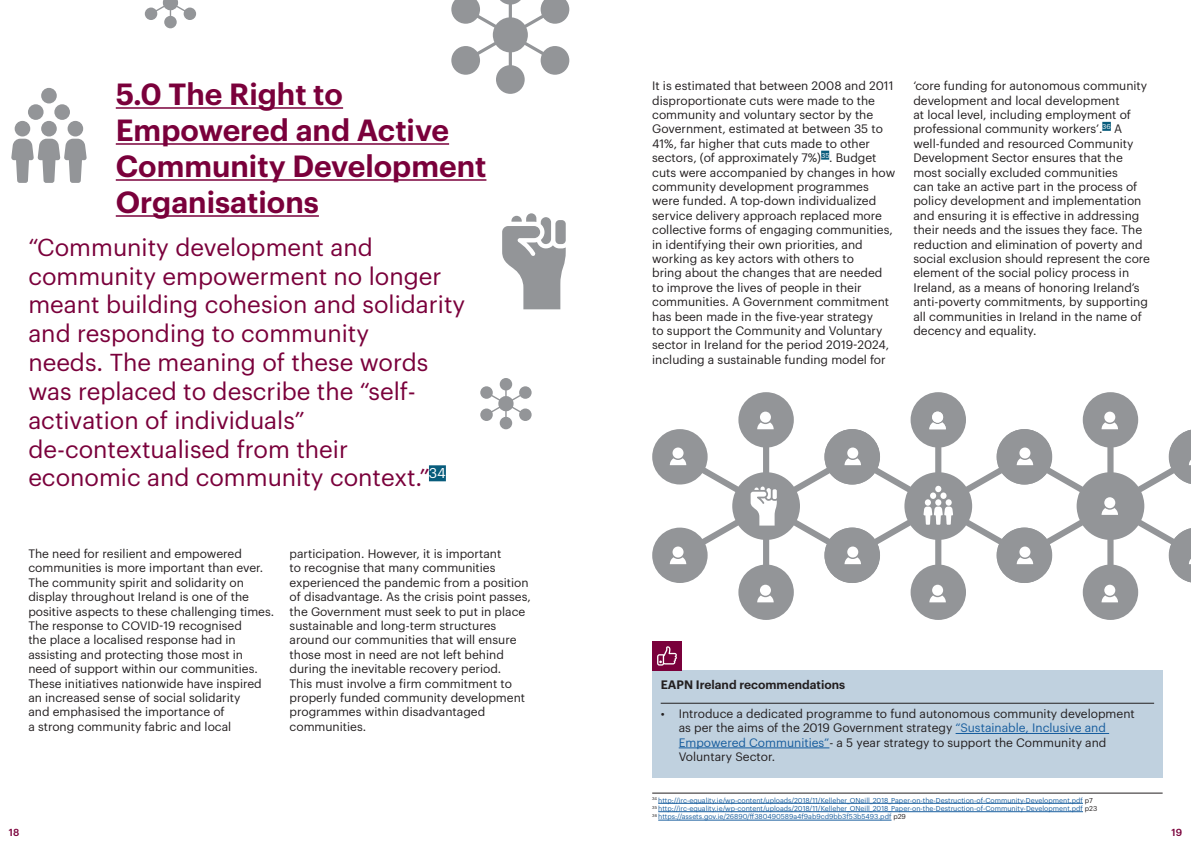
<style>
.page{position:relative;width:1191px;height:842px;background:#fff}
.page>*{position:absolute;margin:0;border:0;box-sizing:border-box;transform-origin:0 0}
.t1{font:600 30px/36px "Graphik";color:#7a003b}
.t2{font:24px/28.8px "Graphik";color:#7a003b}
.t3{font:12px/14.4px "Graphik";color:#231f20}
.t4{font:600 12px "Graphik";color:#231f20}
.t5{font:500 10px "Graphik";color:#7a003b}
.t6{font:7px/8.4px "Graphik";color:#175d9e}
.s1{color:#175d9e}
.s2{color:#231f20}
</style>
<div class="page">
<hr style="left:116px;top:107px;width:227px;height:2px;background:#7a003b">
<hr style="left:116px;top:143px;width:333px;height:2px;background:#7a003b">
<hr style="left:116px;top:179px;width:370px;height:2px;background:#7a003b">
<hr style="left:116px;top:215px;width:203px;height:2px;background:#7a003b">
<div style="left:429px;top:465px;width:17px;height:16px;background:#085c7c"></div>
<div style="left:821px;top:151px;width:8px;height:9px;background:#085c7c"></div>
<div style="left:1102px;top:122px;width:8px;height:9px;background:#085c7c"></div>
<div style="left:652px;top:671px;width:510px;height:107px;background:#c0d1df"></div>
<hr style="left:955px;top:733px;width:154px;height:1px;background:#175d9e">
<hr style="left:678px;top:747px;width:151px;height:1px;background:#175d9e">
<hr style="left:660px;top:703px;width:494px;height:1px;background:#231f20">
<hr style="left:658px;top:803px;width:425px;height:1px;background:#175d9e">
<hr style="left:658px;top:811px;width:425px;height:1px;background:#175d9e">
<hr style="left:658px;top:820px;width:233px;height:1px;background:#175d9e">
<hr style="left:652px;top:793px;width:510px;height:1px;background:#231f20">
<div style="left:652px;top:641px;width:29px;height:30px;background:#7a003b"></div>
<svg style="left:657px;top:646px;width:20px;height:20px"></svg>
<svg style="left:502px;top:213px;width:64px;height:96px"></svg>
<svg style="left:451px;top:0;width:118px;height:94px"></svg>
<svg style="left:480px;top:378px;width:51px;height:51px"></svg>
<svg style="left:145px;top:0;width:51px;height:28px"></svg>
<div style="left:28px;top:104px;width:16px;height:16px;background:#939598;border-radius:50%"></div>
<div style="left:54px;top:104px;width:16px;height:16px;background:#939598;border-radius:50%"></div>
<div style="left:41px;top:88px;width:16px;height:15px;background:#939598;border-radius:50%"></div>
<div style="left:15px;top:121px;width:15px;height:15px;background:#939598;border-radius:50%"></div>
<div style="left:41px;top:121px;width:16px;height:15px;background:#939598;border-radius:50%"></div>
<svg style="left:11px;top:139px;width:76px;height:44px"></svg>
<div style="left:68px;top:121px;width:15px;height:15px;background:#939598;border-radius:50%"></div>
<svg style="left:652px;top:392px;width:172px;height:228px"></svg>
<svg style="left:1052px;top:392px;width:116px;height:228px"></svg>
<svg style="left:824px;top:392px;width:228px;height:228px"></svg>
<div style="left:847px;top:447px;width:11px;height:11px;background:#fff;border-radius:50%"></div>
<svg style="left:844px;top:458px;width:17px;height:7px"></svg>
<div style="left:672px;top:447px;width:11px;height:11px;background:#fff;border-radius:50%"></div>
<svg style="left:670px;top:458px;width:16px;height:7px"></svg>
<div style="left:1019px;top:447px;width:11px;height:11px;background:#fff;border-radius:50%"></div>
<svg style="left:1016px;top:458px;width:17px;height:7px"></svg>
<div style="left:847px;top:546px;width:11px;height:11px;background:#fff;border-radius:50%"></div>
<svg style="left:844px;top:557px;width:17px;height:7px"></svg>
<div style="left:672px;top:546px;width:11px;height:11px;background:#fff;border-radius:50%"></div>
<svg style="left:670px;top:557px;width:16px;height:7px"></svg>
<svg style="left:1168px;top:429px;width:23px;height:154px"></svg>
<div style="left:1019px;top:546px;width:11px;height:11px;background:#fff;border-radius:50%"></div>
<svg style="left:1016px;top:557px;width:17px;height:7px"></svg>
<div style="left:760px;top:412px;width:11px;height:11px;background:#fff;border-radius:50%"></div>
<svg style="left:757px;top:422px;width:16px;height:7px"></svg>
<div style="left:1104px;top:412px;width:11px;height:11px;background:#fff;border-radius:50%"></div>
<svg style="left:1101px;top:422px;width:17px;height:7px"></svg>
<div style="left:1104px;top:497px;width:11px;height:11px;background:#fff;border-radius:50%"></div>
<svg style="left:1101px;top:508px;width:17px;height:7px"></svg>
<div style="left:932px;top:412px;width:11px;height:11px;background:#fff;border-radius:50%"></div>
<svg style="left:929px;top:422px;width:17px;height:7px"></svg>
<div style="left:760px;top:585px;width:11px;height:11px;background:#fff;border-radius:50%"></div>
<svg style="left:757px;top:595px;width:16px;height:7px"></svg>
<div style="left:1104px;top:585px;width:11px;height:11px;background:#fff;border-radius:50%"></div>
<svg style="left:1101px;top:595px;width:17px;height:7px"></svg>
<div style="left:932px;top:585px;width:11px;height:11px;background:#fff;border-radius:50%"></div>
<svg style="left:929px;top:595px;width:17px;height:7px"></svg>
<svg style="left:750px;top:486px;width:27px;height:40px"></svg>
<div style="left:930px;top:492px;width:6px;height:7px;background:#fff;border-radius:50%"></div>
<div style="left:940px;top:492px;width:6px;height:7px;background:#fff;border-radius:50%"></div>
<svg style="left:935px;top:486px;width:6px;height:6px"></svg>
<div style="left:924px;top:499px;width:7px;height:7px;background:#fff;border-radius:50%"></div>
<div style="left:935px;top:499px;width:6px;height:7px;background:#fff;border-radius:50%"></div>
<svg style="left:923px;top:507px;width:30px;height:18px"></svg>
<div style="left:945px;top:499px;width:6px;height:7px;background:#fff;border-radius:50%"></div>
<h1 class="t1" style="left:116px;top:73px;width:372px">5.0 The Right to<br>Empowered and Active<br>Community Development<br>Organisations</h1>
<p class="t2" style="left:28px;top:231px;width:438px">“Community development and community empowerment no longer meant building cohesion and solidarity and responding to community<br>needs. The meaning of these words was replaced to describe the “self&shy;activation of individuals” de-contextualised from their economic and community context.”<sup>34</sup></p>
<p class="t3" style="left:28px;top:545px;width:247px">The need for resilient and empowered communities is more important than ever.<br>The community spirit and solidarity on display throughout Ireland is one of the positive aspects to these challenging times.<br>The response to COVID-19 recognised<br>the place a localised response had in assisting and protecting those most in need of support within our communities.<br>These initiatives nationwide have inspired an increased sense of social solidarity<br>and emphasised the importance of<br>a strong community fabric and local</p>
<p class="t3" style="left:289px;top:545px;width:243px">participation. However, it is important<br>to recognise that many communities experienced the pandemic from a position of disadvantage. As the crisis point passes, the Government must seek to put in place sustainable and long-term structures around our communities that will ensure those most in need are not left behind during the inevitable recovery period.<br>This must involve a firm commitment to properly funded community development programmes within disadvantaged communities.</p>
<p class="t3" style="left:652px;top:78px;width:244px">It is estimated that between 2008 and 2011 disproportionate cuts were made to the community and voluntary sector by the Government, estimated at between 35 to 41%, far higher that cuts made to other sectors, (of approximately 7%)<sup>35</sup>. Budget cuts were accompanied by changes in how community development programmes were funded. A top-down individualized service delivery approach replaced more collective forms of engaging communities, in identifying their own priorities, and working as key actors with others to<br>bring about the changes that are needed to improve the lives of people in their communities. A Government commitment has been made in the five-year strategy<br>to support the Community and Voluntary sector in Ireland for the period 2019-2024, including a sustainable funding model for</p>
<p class="t3" style="left:913px;top:78px;width:238px">‘core funding for autonomous community development and local development<br>at local level, including employment of professional community workers’.<sup>36</sup> A well-funded and resourced Community Development Sector ensures that the most socially excluded communities<br>can take an active part in the process of policy development and implementation and ensuring it is effective in addressing their needs and the issues they face. The reduction and elimination of poverty and social exclusion should represent the core element of the social policy process in Ireland, as a means of honoring Ireland’s anti-poverty commitments, by supporting all communities in Ireland in the name of decency and equality.</p>
<p class="t4" style="left:660px;top:675px;width:186px">EAPN Ireland recommendations</p>
<p class="t3" style="left:678px;top:705px;width:457px;text-indent:-18px">• Introduce a dedicated programme to fund autonomous community development as per the aims of the 2019 Government strategy <span class="s1">“Sustainable, Inclusive and Empowered Communities”</span>- a 5 year strategy to support the Community and Voluntary Sector.</p>
<p class="t6" style="left:652px;top:795px;width:447px"><sup>34</sup> http://irc-equality.ie/wp-content/uploads/2018/11/Kelleher_ONeill_2018_Paper-on-the-Destruction-of-Community-Development.pdf <span class="s2">p7<br></span><sup>35</sup> http://irc-equality.ie/wp-content/uploads/2018/11/Kelleher_ONeill_2018_Paper-on-the-Destruction-of-Community-Development.pdf <span class="s2">p23<br></span><sup>36</sup> https://assets.gov.ie/26890/ff380490589a4f9ab9cd9bb3f53b5493.pdf <span class="s2">p29</span></p>
<p class="t5" style="left:9px;top:825px;width:12px">18</p>
<p class="t5" style="left:1171px;top:825px;width:12px">19</p>
</div>
